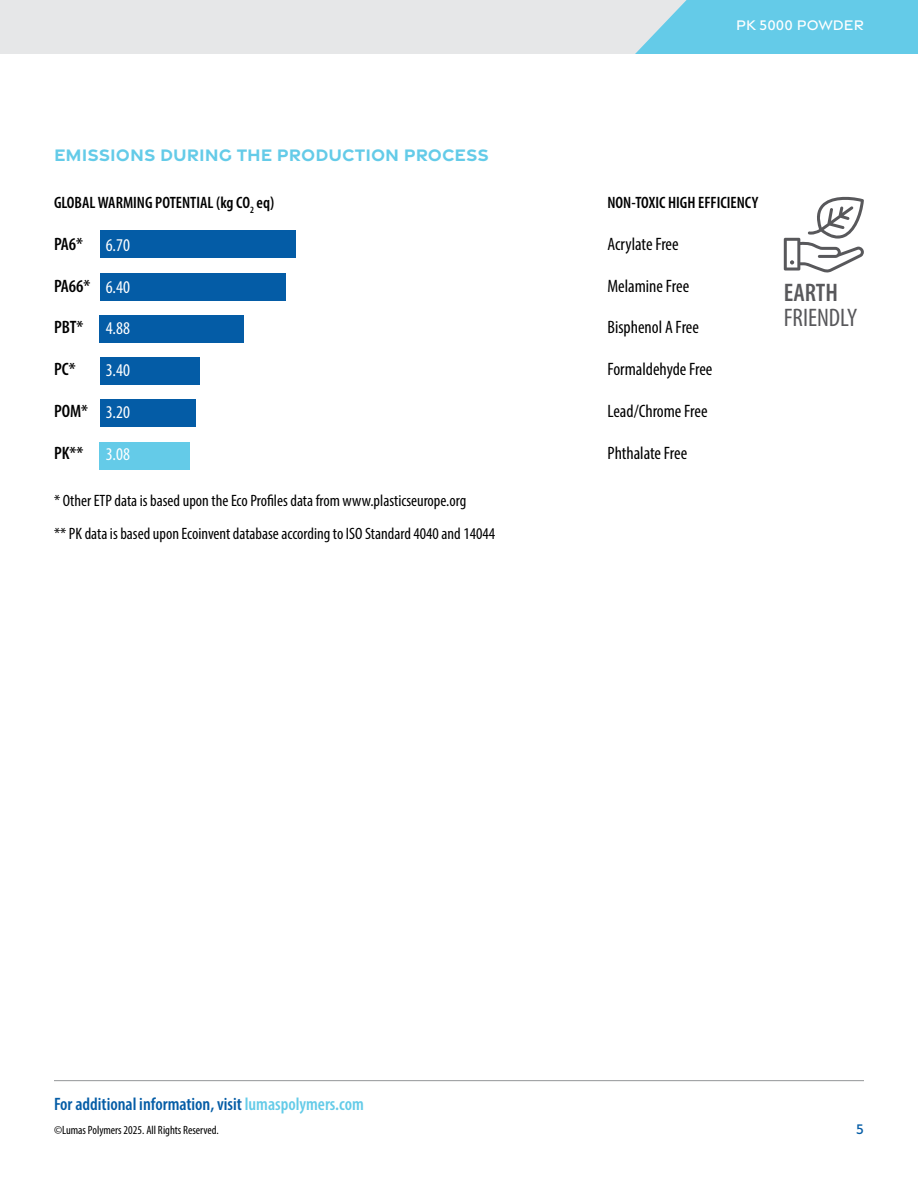
<style>
.page{position:relative;width:918px;height:1188px;background:#fff}
.page>*{position:absolute;margin:0;border:0;box-sizing:border-box;transform-origin:0 0}
.t1{font:condensed 25.5px "Myriad Pro";color:#58585b}
.t2{font:600 condensed 25.5px "Myriad Pro";color:#58585b}
.t3{font:condensed 18px "Myriad Pro";color:#000}
.t4{font:600 condensed 18px "Myriad Pro";color:#045ca6}
.t5{font:700 18px "Gravesend Sans";color:#64cbe8}
.t6{font:600 condensed 18px "Myriad Pro";color:#000}
.t7{font:condensed 18px "Myriad Pro";color:#fff}
.t8{font:condensed 16.5px/33.3px "Myriad Pro";color:#000}
.t9{font:600 condensed 16.5px "Myriad Pro";color:#000}
.t10{font:500 15px "Gravesend Sans";color:#fff}
.t11{font:500 15px "Gravesend Sans";color:#045ca6}
.t12{font:condensed 12px "Myriad Pro";color:#000}
.s1{color:#64cbe8}
</style>
<div class="page">
<div style="left:100px;top:231px;width:195px;height:27px;background:#045ca6"></div>
<div style="left:100px;top:273px;width:186px;height:27px;background:#045ca6"></div>
<div style="left:100px;top:315px;width:144px;height:28px;background:#045ca6"></div>
<div style="left:100px;top:357px;width:100px;height:28px;background:#045ca6"></div>
<div style="left:100px;top:400px;width:96px;height:27px;background:#045ca6"></div>
<div style="left:100px;top:442px;width:90px;height:27px;background:#64cbe8"></div>
<div style="left:0;top:0;width:712px;height:54px;background:#e6e7e8"></div>
<hr style="left:54px;top:1080px;width:810px;height:1px;background:#939598">
<svg style="left:635px;top:0;width:283px;height:54px;background:#6fcde8"></svg>
<svg style="left:784px;top:196px;width:80px;height:76px"></svg>
<p class="t5" style="left:54px;top:143px;width:437px">EMISSIONS DURING THE PRODUCTION PROCESS</p>
<p class="t9" style="left:54px;top:192px;width:222px">GLOBAL WARMING POTENTIAL (kg CO<sub>2</sub> eq)</p>
<p class="t6" style="left:54px;top:233px;width:31px">PA6*</p>
<p class="t6" style="left:54px;top:274px;width:38px">PA66*</p>
<p class="t6" style="left:54px;top:316px;width:31px">PBT*</p>
<p class="t6" style="left:54px;top:358px;width:23px">PC*</p>
<p class="t6" style="left:54px;top:400px;width:36px">POM*</p>
<p class="t6" style="left:54px;top:442px;width:31px">PK**</p>
<p class="t7" style="left:106px;top:234px;width:26px">6.70</p>
<p class="t7" style="left:106px;top:276px;width:26px">6.40</p>
<p class="t7" style="left:106px;top:318px;width:26px">4.88</p>
<p class="t7" style="left:106px;top:359px;width:26px">3.40</p>
<p class="t7" style="left:106px;top:401px;width:26px">3.20</p>
<p class="t7" style="left:106px;top:443px;width:26px">3.08</p>
<p class="t8" style="left:54px;top:484px;width:443px">* Other ETP data is based upon the Eco Profiles data from www.plasticseurope.org<br>** PK data is based upon Ecoinvent database according to ISO Standard 4040 and 14044</p>
<p class="t10" style="left:736px;top:16px;width:129px">PK 5000 POWDER</p>
<p class="t9" style="left:608px;top:192px;width:152px">NON-TOXIC HIGH EFFICIENCY</p>
<p class="t3" style="left:608px;top:233px;width:73px">Acrylate Free</p>
<p class="t3" style="left:608px;top:275px;width:83px">Melamine Free</p>
<p class="t3" style="left:608px;top:317px;width:93px">Bisphenol A Free</p>
<p class="t3" style="left:608px;top:358px;width:107px">Formaldehyde Free</p>
<p class="t3" style="left:608px;top:400px;width:102px">Lead/Chrome Free</p>
<p class="t3" style="left:608px;top:442px;width:81px">Phthalate Free</p>
<h1 class="t2" style="left:784px;top:276px;width:56px">EARTH</h1>
<h1 class="t1" style="left:784px;top:302px;width:75px">FRIENDLY</h1>
<p class="t4" style="left:54px;top:1093px;width:311px">For additional information, visit <span class="s1">lumaspolymers.com</span></p>
<p class="t12" style="left:54px;top:1122px;width:166px">©Lumas Polymers 2025. All Rights Reserved.</p>
<p class="t11" style="left:856px;top:1120px;width:9px">5</p>
</div>
